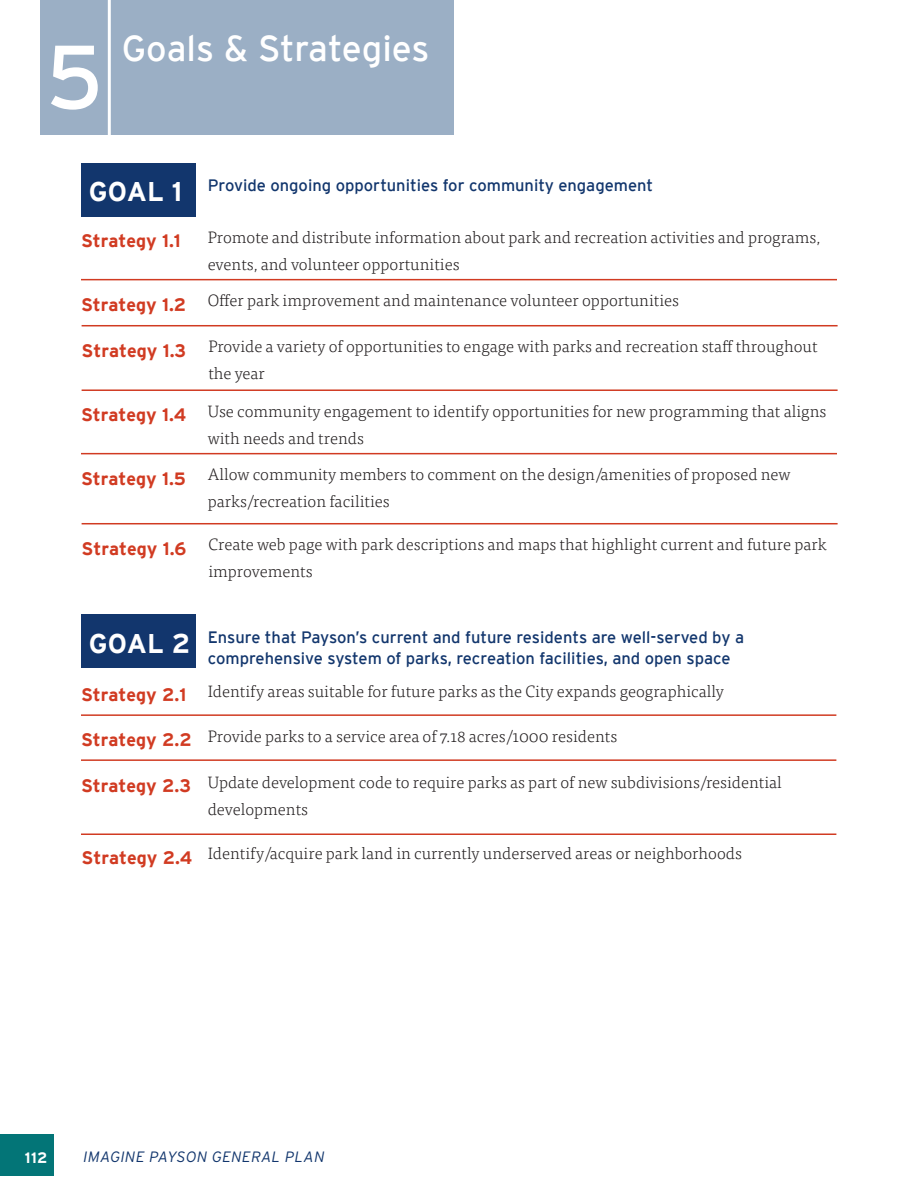
<style>
.page{position:relative;width:918px;height:1188px;background:#fff}
.page>*{position:absolute;margin:0;border:0;box-sizing:border-box;transform-origin:0 0}
.t1{font:90px "Interstate";color:#fff}
.t2{font:36px "Interstate";color:#fff}
.t3{font:700 27px "Interstate";color:#fff}
.t4{font:700 18px "Interstate";color:#d13b22}
.t5{font:300 16.5px/27px "Tisa Pro";color:#231f20}
.t6{font:16.5px/21px "Interstate";color:#12366d}
.t7{font:italic 300 15px "Interstate";letter-spacing:.03em;color:#12366d}
.t8{font:700 15px "Interstate";color:#fff}
.s1{font-family:"Interstate";font-weight:700;font-size:18px;color:#d13b22}
</style>
<div class="page">
<div style="left:0;top:1134px;width:54px;height:41px;background:#037577"></div>
<div style="left:40px;top:0;width:414px;height:135px;background:#9bafc5"></div>
<hr style="left:108px;top:0;width:3px;height:135px;background:#fff">
<div style="left:81px;top:163px;width:114px;height:54px;background:#12366d"></div>
<hr style="left:81px;top:279px;width:756px;height:1px;background:#d13b22">
<hr style="left:81px;top:714px;width:755px;height:2px;background:#d13b22">
<hr style="left:81px;top:834px;width:755px;height:1px;background:#d13b22">
<div style="left:81px;top:615px;width:114px;height:53px;background:#12366d"></div>
<hr style="left:82px;top:325px;width:756px;height:1px;background:#d13b22">
<hr style="left:81px;top:453px;width:756px;height:1px;background:#d13b22">
<hr style="left:82px;top:523px;width:756px;height:1px;background:#d13b22">
<hr style="left:82px;top:389px;width:756px;height:2px;background:#d13b22">
<hr style="left:81px;top:759px;width:755px;height:2px;background:#d13b22">
<h1 class="t1" style="left:46px;top:27px;width:59px">5</h1>
<h2 class="t2" style="left:122px;top:28px;width:309px">Goals &amp; Strategies</h2>
<h3 class="t3" style="left:89px;top:176px;width:95px">GOAL 1</h3>
<p class="t4" style="left:81px;top:231px;width:101px">Strategy 1.1</p>
<p class="t6" style="left:208px;top:175px;width:447px">Provide ongoing opportunities for community engagement</p>
<p class="t5" style="left:208px;top:225px;width:614px">Promote and distribute information about park and recreation activities and programs, events, and volunteer opportunities</p>
<p class="t5" style="left:81px;top:288px;width:600px"><span class="s1">Strategy 1.2</span> Offer park improvement and maintenance volunteer opportunities</p>
<p class="t5" style="left:208px;top:334px;width:611px;text-indent:-127px"><span class="s1">Strategy 1.3</span> Provide a variety of opportunities to engage with parks and recreation staff throughout the year</p>
<p class="t5" style="left:208px;top:399px;width:620px">Use community engagement to identify opportunities for new programming that aligns with needs and trends</p>
<p class="t4" style="left:81px;top:405px;width:107px">Strategy 1.4</p>
<p class="t5" style="left:208px;top:462px;width:584px;text-indent:-127px"><span class="s1">Strategy 1.5</span> Allow community members to comment on the design/amenities of proposed new parks/recreation facilities</p>
<p class="t5" style="left:208px;top:532px;width:620px;text-indent:-127px"><span class="s1">Strategy 1.6</span> Create web page with park descriptions and maps that highlight current and future park improvements</p>
<h3 class="t3" style="left:89px;top:628px;width:103px">GOAL 2</h3>
<p class="t4" style="left:81px;top:685px;width:107px">Strategy 2.1</p>
<p class="t6" style="left:208px;top:627px;width:538px">Ensure that Payson’s current and future residents are well-served by a comprehensive system of parks, recreation facilities, and open space</p>
<p class="t5" style="left:208px;top:679px;width:518px">Identify areas suitable for future parks as the City expands geographically</p>
<p class="t5" style="left:81px;top:724px;width:538px"><span class="s1">Strategy 2.2</span> Provide parks to a service area of 7.18 acres/1000 residents</p>
<p class="t4" style="left:81px;top:775px;width:111px">Strategy 2.3</p>
<p class="t5" style="left:208px;top:770px;width:576px">Update development code to require parks as part of new subdivisions/residential developments</p>
<p class="t5" style="left:82px;top:842px;width:662px"><span class="s1">Strategy 2.4</span> Identify/acquire park land in currently underserved areas or neighborhoods</p>
<p class="t8" style="left:25px;top:1150px;width:24px">112</p>
<p class="t7" style="left:84px;top:1151px;width:243px">IMAGINE PAYSON GENERAL PLAN</p>
</div>
